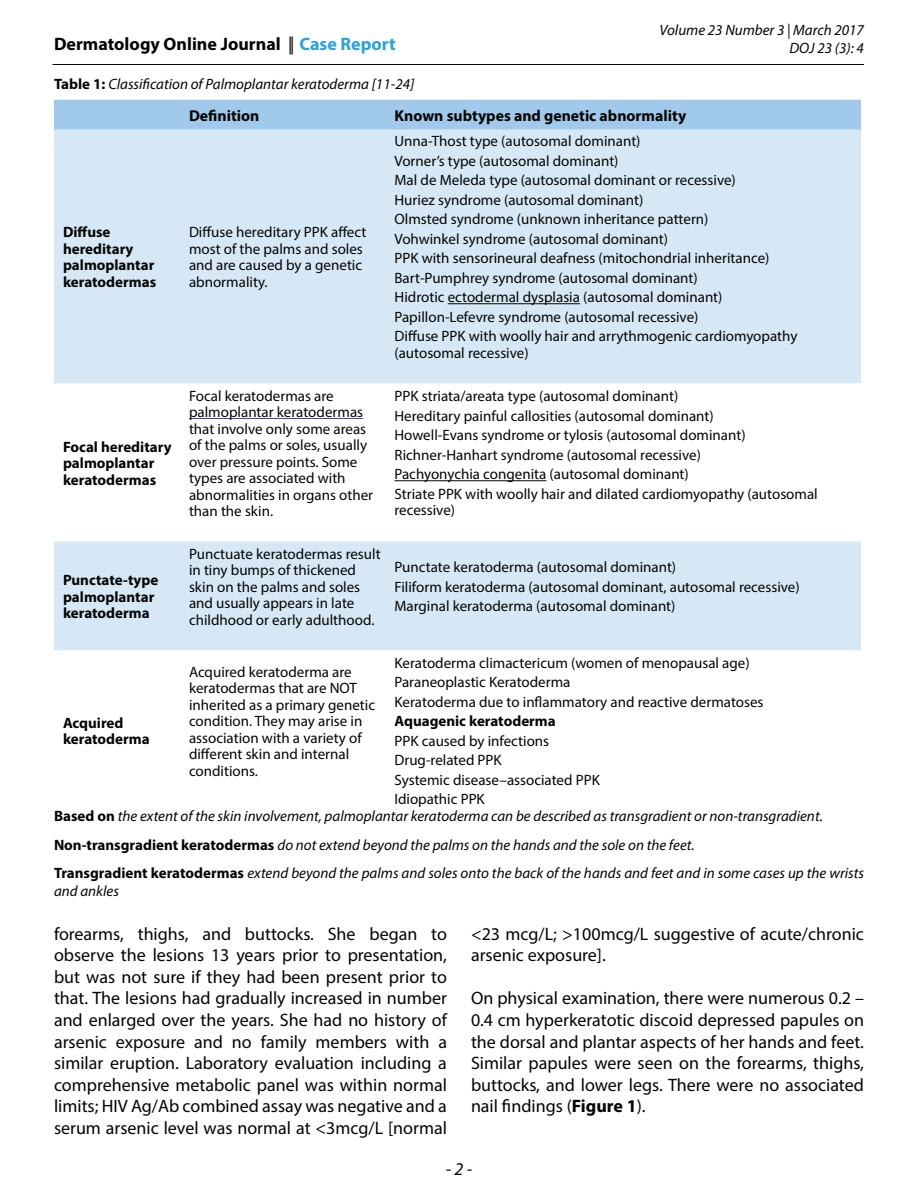
<style>
.page{position:relative;width:918px;height:1188px;background:#fff}
.page>*{position:absolute;margin:0;border:0;box-sizing:border-box;transform-origin:0 0}
.Body_text{font:18px/21.6px "Myriad Pro";color:#040503;text-align:justify}
.t1{font:700 18px "Myriad Pro";color:#040503}
.t2{font:italic 18px "Myriad Pro";color:#040503}
.Table_strong{font:700 15.75px "Myriad Pro";color:#040503}
.Table_content{font:15px/16.5px "Myriad Pro";color:#040503}
.Table_caption{font:italic 15px/18px "Myriad Pro";color:#040503;text-align:right}
.Table_content-2{font:700 15px/16.5px "Myriad Pro";color:#040503}
.s1{font-weight:400}
.s2{color:#2aa2db}
.s3{font-weight:700;font-style:normal}
.s4{font-weight:700}
</style>
<div class="page">
<hr style="left:52px;top:64px;width:812px;height:1px;background:#040503">
<div style="left:54px;top:100px;width:807px;height:30px;background:#a0c9eb"></div>
<svg style="left:54px;top:130px;width:807px;height:520px;fill:#d6e8f6"></svg>
<hr style="left:448px;top:303px;width:132px;height:1px;background:#040503">
<hr style="left:189px;top:418px;width:174px;height:1px;background:#3853a3">
<hr style="left:394px;top:480px;width:152px;height:1px;background:#040503">
<p class="Table_caption" style="left:659px;top:20px;width:206px">Volume 23 Number 3 | March 2017<br>DOJ 23 (3): 4</p>
<p class="t1" style="left:54px;top:32px;width:343px">Dermatology Online Journal <span class="s1">||</span> <span class="s2">Case Report</span></p>
<p class="Table_caption" style="left:54px;top:75px;width:362px"><span class="s3">Table 1:</span> Classification of Palmoplantar keratoderma [11-24]</p>
<p class="Table_strong" style="left:189px;top:105px;width:72px">Definition</p>
<p class="Table_strong" style="left:394px;top:105px;width:293px">Known subtypes and genetic abnormality</p>
<p class="Table_content-2" style="left:63px;top:223px;width:95px">Diffuse hereditary palmoplantar keratodermas</p>
<p class="Table_content" style="left:189px;top:223px;width:179px">Diffuse hereditary PPK affect most of the palms and soles and are caused by a genetic abnormality.</p>
<p class="Table_content" style="left:394px;top:133px;width:248px">Unna-Thost type (autosomal dominant)</p>
<p class="Table_content" style="left:394px;top:152px;width:226px">Vorner’s type (autosomal dominant)</p>
<p class="Table_content" style="left:394px;top:172px;width:343px">Mal de Meleda type (autosomal dominant or recessive)</p>
<p class="Table_content" style="left:394px;top:191px;width:250px">Huriez syndrome (autosomal dominant)</p>
<p class="Table_content" style="left:394px;top:211px;width:316px">Olmsted syndrome (unknown inheritance pattern)</p>
<p class="Table_content" style="left:394px;top:230px;width:275px">Vohwinkel syndrome (autosomal dominant)</p>
<p class="Table_content" style="left:394px;top:250px;width:377px">PPK with sensorineural deafness (mitochondrial inheritance)</p>
<p class="Table_content" style="left:394px;top:269px;width:305px">Bart-Pumphrey syndrome (autosomal dominant)</p>
<p class="Table_content" style="left:394px;top:289px;width:330px">Hidrotic ectodermal dysplasia (autosomal dominant)</p>
<p class="Table_content" style="left:394px;top:308px;width:305px">Papillon-Lefevre syndrome (autosomal recessive)</p>
<p class="Table_content" style="left:394px;top:328px;width:404px">Diffuse PPK with woolly hair and arrythmogenic cardiomyopathy (autosomal recessive)</p>
<p class="Table_content-2" style="left:63px;top:438px;width:110px">Focal hereditary palmoplantar keratodermas</p>
<p class="Table_content-2" style="left:63px;top:571px;width:97px">Punctate-type palmoplantar keratoderma</p>
<p class="Table_content" style="left:189px;top:387px;width:186px">Focal keratodermas are palmoplantar keratodermas that involve only some areas of the palms or soles, usually over pressure points. Some types are associated with abnormalities in organs other than the skin.</p>
<p class="Table_content" style="left:394px;top:388px;width:285px">PPK striata/areata type (autosomal dominant)</p>
<p class="Table_content" style="left:394px;top:407px;width:321px">Hereditary painful callosities (autosomal dominant)</p>
<p class="Table_content" style="left:394px;top:427px;width:353px">Howell-Evans syndrome or tylosis (autosomal dominant)</p>
<p class="Table_content" style="left:394px;top:446px;width:308px">Richner-Hanhart syndrome (autosomal recessive)</p>
<p class="Table_content" style="left:394px;top:466px;width:296px">Pachyonychia congenita (autosomal dominant)</p>
<p class="Table_content" style="left:394px;top:485px;width:425px">Striate PPK with woolly hair and dilated cardiomyopathy (autosomal recessive)</p>
<p class="Table_content" style="left:189px;top:545px;width:193px">Punctuate keratodermas result in tiny bumps of thickened skin on the palms and soles and usually appears in late childhood or early adulthood.</p>
<p class="Table_content" style="left:394px;top:559px;width:283px">Punctate keratoderma (autosomal dominant)</p>
<p class="Table_content" style="left:394px;top:578px;width:407px">Filiform keratoderma (autosomal dominant, autosomal recessive)</p>
<p class="Table_content" style="left:394px;top:598px;width:283px">Marginal keratoderma (autosomal dominant)</p>
<p class="Table_content" style="left:394px;top:654px;width:357px">Keratoderma climactericum (women of menopausal age)</p>
<p class="Table_content" style="left:394px;top:673px;width:178px">Paraneoplastic Keratoderma</p>
<p class="Table_content" style="left:394px;top:693px;width:371px">Keratoderma due to inflammatory and reactive dermatoses</p>
<p class="Table_content-2" style="left:394px;top:712px;width:163px">Aquagenic keratoderma</p>
<p class="Table_content" style="left:394px;top:732px;width:156px">PPK caused by infections</p>
<p class="Table_content" style="left:394px;top:751px;width:109px">Drug-related PPK</p>
<p class="Table_content" style="left:394px;top:771px;width:207px">Systemic disease–associated PPK</p>
<p class="Table_content" style="left:394px;top:790px;width:92px">Idiopathic PPK</p>
<p class="Table_caption" style="left:54px;top:807px;width:770px"><span class="s3">Based on</span> the extent of the skin involvement, palmoplantar keratoderma can be described as transgradient or non-transgradient.</p>
<p class="Table_caption" style="left:54px;top:835px;width:642px"><span class="s3">Non-transgradient keratodermas</span> do not extend beyond the palms on the hands and the sole on the feet.</p>
<p class="Table_caption" style="left:54px;top:864px;width:812px;text-align:left"><span class="s3">Transgradient keratodermas</span> extend beyond the palms and soles onto the back of the hands and feet and in some cases up the wrists and ankles</p>
<p class="Body_text" style="left:54px;top:922px;width:395px">forearms, thighs, and buttocks. She began to observe the lesions 13 years prior to presentation, but was not sure if they had been present prior to that. The lesions had gradually increased in number and enlarged over the years. She had no history of arsenic exposure and no family members with a similar eruption. Laboratory evaluation including a comprehensive metabolic panel was within normal limits; HIV Ag/Ab combined assay was negative and a serum arsenic level was normal at &lt;3mcg/L [normal</p>
<p class="Body_text" style="left:471px;top:922px;width:394px">&lt;23 mcg/L; &gt;100mcg/L suggestive of acute/chronic arsenic exposure].</p>
<p class="Table_content" style="left:189px;top:663px;width:188px">Acquired keratoderma are keratodermas that are NOT inherited as a primary genetic condition. They may arise in association with a variety of different skin and internal conditions.</p>
<p class="Table_content-2" style="left:63px;top:714px;width:88px">Acquired keratoderma</p>
<p class="Body_text" style="left:471px;top:987px;width:395px">On physical examination, there were numerous 0.2 – 0.4 cm hyperkeratotic discoid depressed papules on the dorsal and plantar aspects of her hands and feet.<br>Similar papules were seen on the forearms, thighs, buttocks, and lower legs. There were no associated nail findings (<span class="s4">Figure 1</span>).</p>
<p class="t2" style="left:446px;top:1157px;width:28px">- 2 -</p>
</div>
